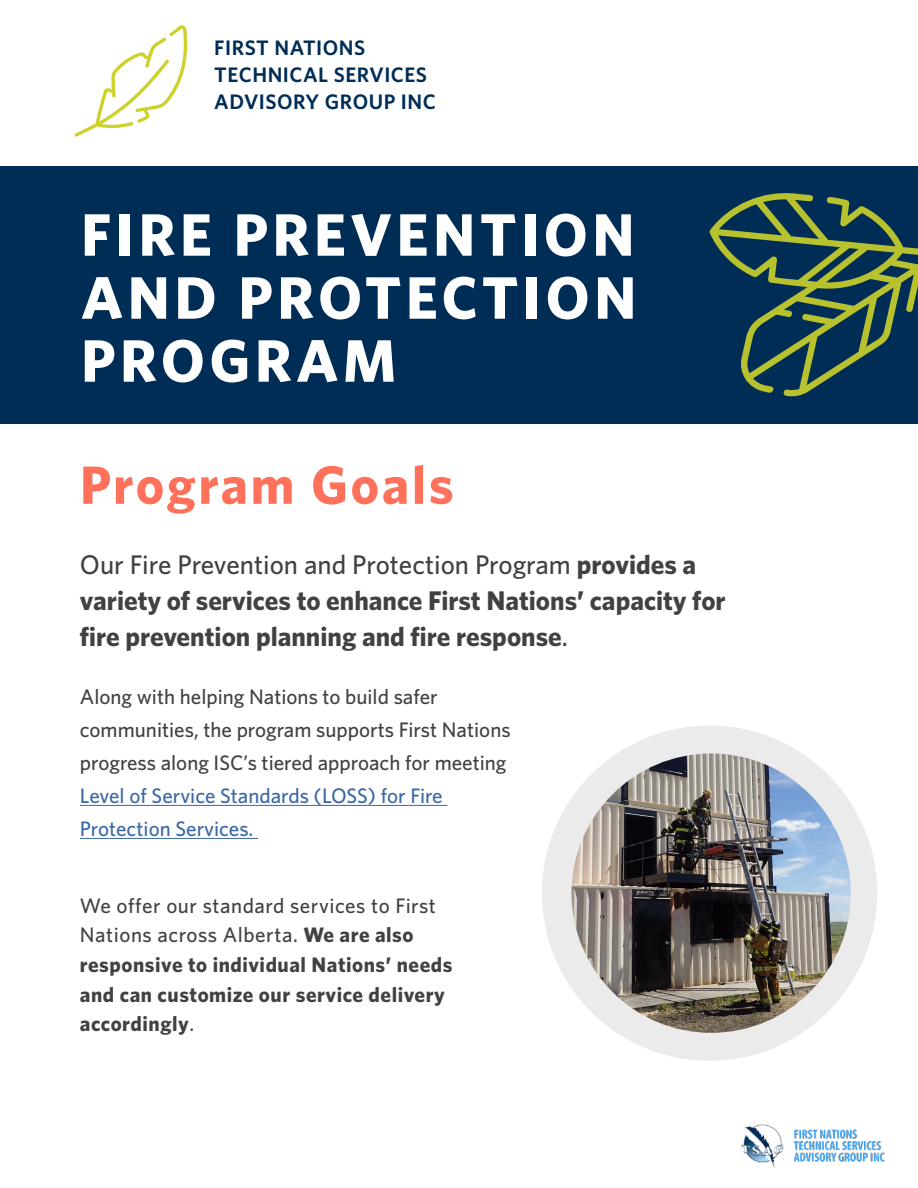
<style>
.page{position:relative;width:918px;height:1188px;background:#fff}
.page>*{position:absolute;margin:0;border:0;box-sizing:border-box;transform-origin:0 0}
.t1{font:700 60px/63px "Whitney";letter-spacing:.075em;color:#fff;text-align:justify}
.t2{font:700 54px "Whitney";letter-spacing:.05em;color:#ff715a}
.t3{font:700 27px/36px "Whitney";color:#414042}
.t4{font:700 21px/29.7px "Whitney";letter-spacing:.025em;color:#414042}
.t5{font:500 21px/33px "Whitney";color:#414042}
.t6{font:500 21px/33px "Whitney";color:#3a68a5}
.t7{font:600 21px/27px "Whitney";letter-spacing:.025em;color:#002d56}
.s1{font-weight:500}
</style>
<div class="page">
<div style="left:0;top:166px;width:918px;height:257px;background:#002d56"></div>
<svg style="left:74px;top:25px;width:114px;height:112px"></svg>
<svg style="left:709px;top:193px;width:209px;height:204px"></svg>
<hr style="left:80px;top:805px;width:367px;height:1px;background:#3a68a5">
<hr style="left:80px;top:838px;width:178px;height:1px;background:#3a68a5">
<img style="left:741px;top:1124px;width:144px;height:44px">
<div style="left:542px;top:726px;width:335px;height:335px;background:#ebebeb;border-radius:50%"></div>
<img style="left:572px;top:753px;width:279px;height:280px;border-radius:140px">
<p class="t7" style="left:214px;top:34px;width:223px">FIRST NATIONS<br>TECHNICAL SERVICES<br>ADVISORY GROUP INC</p>
<h1 class="t1" style="left:81px;top:202px;width:557px">FIRE PREVENTION AND PROTECTION PROGRAM</h1>
<h2 class="t2" style="left:80px;top:452px;width:375px">Program Goals</h2>
<p class="t3" style="left:80px;top:545px;width:647px"><span class="s1">Our Fire Prevention and Protection Program</span> provides a variety of services to enhance First Nations’ capacity for fire prevention planning and fire response<span class="s1">.</span></p>
<p class="t5" style="left:80px;top:679px;width:432px">Along with helping Nations to build safer communities, the program supports First Nations progress along ISC’s tiered approach for meeting</p>
<p class="t6" style="left:80px;top:778px;width:364px">Level of Service Standards (LOSS) for Fire<br>Protection Services.</p>
<p class="t4" style="left:80px;top:890px;width:374px"><span class="s1">We offer our standard services to First Nations across Alberta.</span> We are also responsive to individual Nations’ needs and can customize our service delivery accordingly<span class="s1">.</span></p>
</div>
